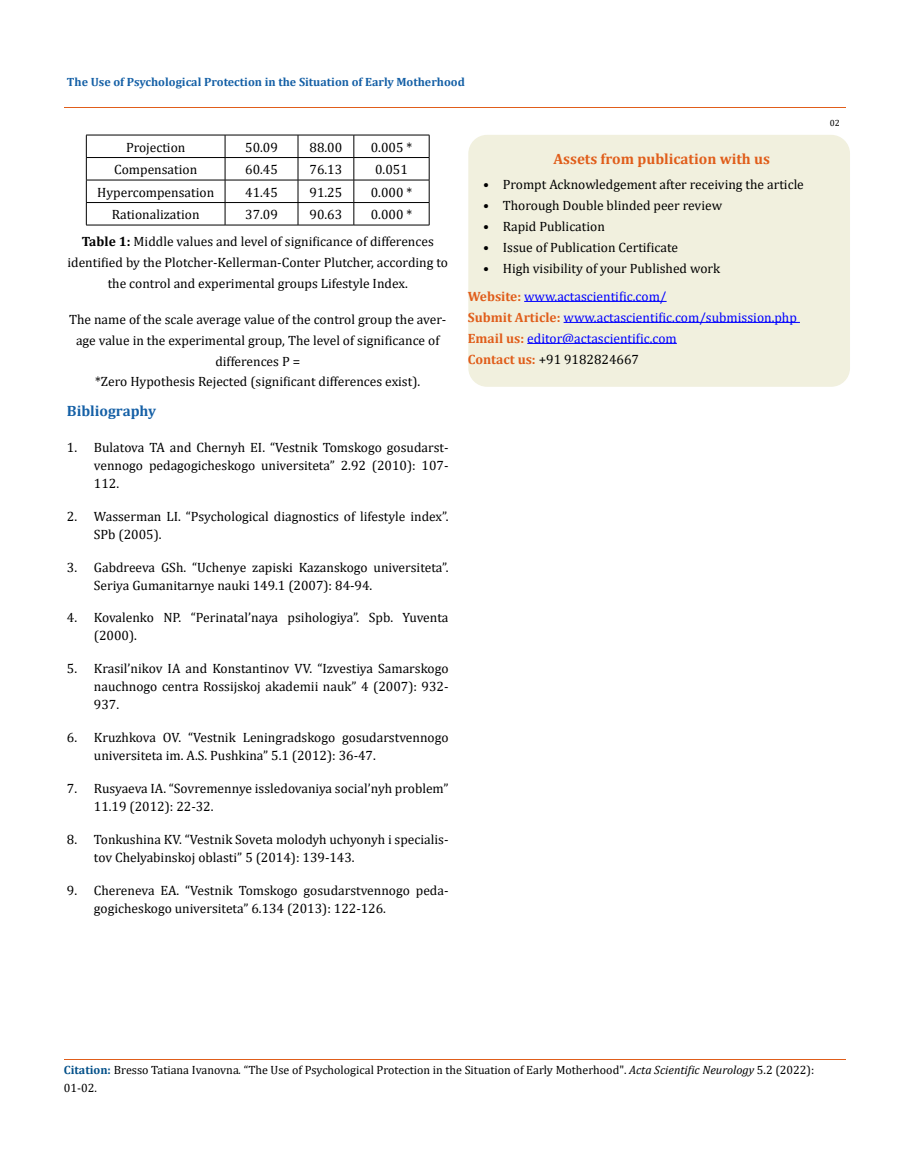
<style>
.page{position:relative;width:917px;height:1170px;background:#fff}
.page>*{position:absolute;margin:0;border:0;box-sizing:border-box;transform-origin:0 0}
.t1{font:700 15px "Cambria";color:#e05d1a}
.t2{font:700 15px "Cambria";color:#1560a6}
.t3{font:13.5px/18px "Cambria";color:#000}
.t4{font:13.5px/21px "Cambria";color:#00f}
.t5{font:12px/18px "Cambria";color:#000}
.t6{font:700 12px "Cambria";color:#1560a6}
.t7{font:9px "Cambria";color:#000}
.s1{font-weight:700}
.s2{font-weight:700;color:#e05d1a}
.s3{color:#000}
.s4{font-weight:700;color:#035089}
.s5{font-style:italic}
</style>
<div class="page">
<hr style="left:86px;top:135px;width:139px;height:1px;background:#000">
<hr style="left:225px;top:135px;width:73px;height:1px;background:#000">
<hr style="left:298px;top:135px;width:56px;height:1px;background:#000">
<hr style="left:354px;top:135px;width:75px;height:1px;background:#000">
<hr style="left:86px;top:157px;width:139px;height:1px;background:#000">
<hr style="left:225px;top:157px;width:73px;height:1px;background:#000">
<hr style="left:298px;top:157px;width:56px;height:1px;background:#000">
<hr style="left:354px;top:157px;width:75px;height:1px;background:#000">
<hr style="left:86px;top:180px;width:139px;height:1px;background:#000">
<hr style="left:225px;top:180px;width:73px;height:1px;background:#000">
<hr style="left:298px;top:180px;width:56px;height:1px;background:#000">
<hr style="left:354px;top:180px;width:75px;height:1px;background:#000">
<hr style="left:86px;top:202px;width:139px;height:1px;background:#000">
<svg style="left:86px;top:135px;width:1px;height:90px"></svg>
<hr style="left:225px;top:202px;width:73px;height:1px;background:#000">
<svg style="left:225px;top:135px;width:1px;height:90px"></svg>
<hr style="left:298px;top:202px;width:56px;height:1px;background:#000">
<svg style="left:298px;top:135px;width:1px;height:90px"></svg>
<hr style="left:354px;top:202px;width:75px;height:1px;background:#000">
<svg style="left:353px;top:135px;width:1px;height:90px"></svg>
<svg style="left:429px;top:135px;width:1px;height:90px"></svg>
<hr style="left:86px;top:225px;width:139px;height:1px;background:#000">
<hr style="left:225px;top:225px;width:73px;height:1px;background:#000">
<hr style="left:298px;top:225px;width:56px;height:1px;background:#000">
<hr style="left:354px;top:225px;width:75px;height:1px;background:#000">
<div style="left:469px;top:136px;width:380px;height:250px;background:#f1f0de;border-radius:18px"></div>
<div style="left:468px;top:135px;width:382px;height:252px;border:2px solid #f1f0de;border-radius:18px"></div>
<hr style="left:524px;top:301px;width:142px;height:1px;background:#00f">
<hr style="left:563px;top:322px;width:236px;height:1px;background:#00f">
<hr style="left:527px;top:343px;width:150px;height:1px;background:#00f">
<hr style="left:64px;top:108px;width:781px;height:1px;background:#e05d1a">
<hr style="left:64px;top:1059px;width:781px;height:1px;background:#e05d1a">
<p class="t6" style="left:67px;top:73px;width:399px">The Use of Psychological Protection in the Situation of Early Motherhood</p>
<p class="t3" style="left:126px;top:138px;width:61px">Projection</p>
<p class="t3" style="left:245px;top:138px;width:34px">50.09</p>
<p class="t3" style="left:309px;top:138px;width:34px">88.00</p>
<p class="t3" style="left:371px;top:138px;width:43px">0.005 *</p>
<p class="t3" style="left:114px;top:160px;width:85px">Compensation</p>
<p class="t3" style="left:245px;top:160px;width:34px">60.45</p>
<p class="t3" style="left:309px;top:160px;width:34px">76.13</p>
<p class="t3" style="left:375px;top:160px;width:34px">0.051</p>
<p class="t3" style="left:97px;top:183px;width:118px">Hypercompensation</p>
<p class="t3" style="left:245px;top:183px;width:34px">41.45</p>
<p class="t3" style="left:309px;top:183px;width:34px">91.25</p>
<p class="t3" style="left:371px;top:183px;width:43px">0.000 *</p>
<p class="t3" style="left:112px;top:205px;width:89px">Rationalization</p>
<p class="t3" style="left:245px;top:205px;width:34px">37.09</p>
<p class="t3" style="left:309px;top:205px;width:34px">90.63</p>
<p class="t3" style="left:82px;top:201px;width:353px;line-height:27.2px;text-indent:289px">0.000 *<br><span class="s1">Table 1:</span> Middle values and level of significance of differences</p>
<p class="t3" style="left:67px;top:252px;width:382px;line-height:21px;text-align:center">identified by the Plotcher-Kellerman-Conter Plutcher, according to the control and experimental groups Lifestyle Index.</p>
<p class="t3" style="left:69px;top:309px;width:379px;line-height:21px;text-align:center">The name of the scale average value of the control group the aver&shy;age value in the experimental group, The level of significance of differences P =</p>
<p class="t3" style="left:95px;top:372px;width:326px">*Zero Hypothesis Rejected (significant differences exist).</p>
<p class="t2" style="left:67px;top:400px;width:91px">Bibliography</p>
<p class="t3" style="left:94px;top:438px;width:356px;text-align:justify;text-indent:-27px">1. Bulatova TA and Chernyh EI. “Vestnik Tomskogo gosudarst&shy;vennogo pedagogicheskogo universiteta” 2.92 (2010): 107- 112.</p>
<p class="t3" style="left:94px;top:507px;width:356px;text-indent:-27px">2. Wasserman LI. “Psychological diagnostics of lifestyle index”.<br>SPb (2005).</p>
<p class="t3" style="left:94px;top:558px;width:356px;text-indent:-27px">3. Gabdreeva GSh. “Uchenye zapiski Kazanskogo universiteta”.<br>Seriya Gumanitarnye nauki 149.1 (2007): 84-94.</p>
<p class="t3" style="left:94px;top:609px;width:356px;text-indent:-27px">4. Kovalenko NP. “Perinatal’naya psihologiya”. Spb. Yuventa (2000).</p>
<p class="t3" style="left:94px;top:660px;width:356px;text-align:justify;text-indent:-27px">5. Krasil’nikov IA and Konstantinov VV. “Izvestiya Samarskogo nauchnogo centra Rossijskoj akademii nauk” 4 (2007): 932- 937.</p>
<p class="t3" style="left:94px;top:729px;width:356px;text-indent:-27px">6. Kruzhkova OV. “Vestnik Leningradskogo gosudarstvennogo universiteta im. A.S. Pushkina” 5.1 (2012): 36-47.</p>
<p class="t3" style="left:94px;top:780px;width:356px;text-indent:-27px">7. Rusyaeva IA. “Sovremennye issledovaniya social’nyh problem”<br>11.19 (2012): 22-32.</p>
<p class="t3" style="left:94px;top:831px;width:356px;text-indent:-27px">8. Tonkushina KV. “Vestnik Soveta molodyh uchyonyh i specialis&shy;tov Chelyabinskoj oblasti” 5 (2014): 139-143.</p>
<p class="t3" style="left:94px;top:882px;width:356px;text-indent:-27px">9. Chereneva EA. “Vestnik Tomskogo gosudarstvennogo peda&shy;gogicheskogo universiteta” 6.134 (2013): 122-126.</p>
<p class="t1" style="left:553px;top:148px;width:218px">Assets from publication with us</p>
<p class="t3" style="left:483px;top:176px;width:322px">• Prompt Acknowledgement after receiving the article</p>
<p class="t3" style="left:483px;top:197px;width:240px">• Thorough Double blinded peer review</p>
<p class="t3" style="left:483px;top:218px;width:123px">• Rapid Publication</p>
<p class="t3" style="left:483px;top:239px;width:196px">• Issue of Publication Certificate</p>
<p class="t3" style="left:483px;top:260px;width:238px">• High visibility of your Published work</p>
<p class="t4" style="left:468px;top:285px;width:330px"><span class="s2">Website:</span> www.actascientific.com/<br><span class="s2">Submit Article:</span> www.actascientific.com/submission.php <span class="s2">Email us:</span> editor@actascientific.com<br><span class="s2">Contact us:</span> <span class="s3">+91 9182824667</span></p>
<p class="t7" style="left:829px;top:118px;width:11px">02</p>
<p class="t5" style="left:64px;top:1061px;width:751px"><span class="s4">Citation:</span> Bresso Tatiana Ivanovna<span class="s5">.</span> “The Use of Psychological Protection in the Situation of Early Motherhood". <span class="s5">Acta Scientific Neurology</span> 5.2 (2022):<br>01-02.</p>
</div>
